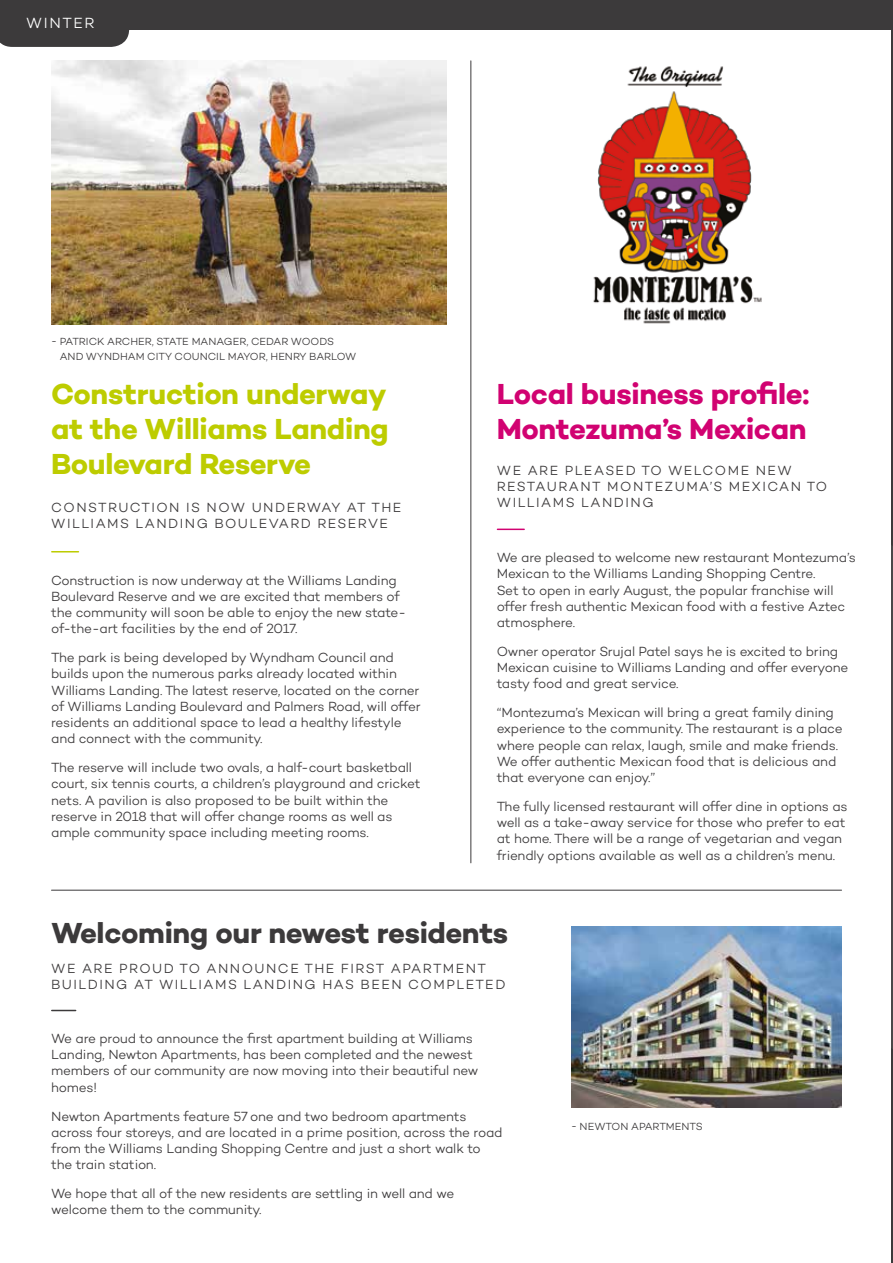
<style>
.page{position:relative;width:893px;height:1263px;background:#fff}
.page>*{position:absolute;margin:0;border:0;box-sizing:border-box;transform-origin:0 0}
.t1{font:700 29.55px/35.4px "Campton";letter-spacing:-.015em;color:#bdcc00;text-align:justify}
.t2{font:700 29.55px/35.4px "Campton";letter-spacing:-.01em;color:#d10271}
.t3{font:700 29.55px "Campton";letter-spacing:-.015em;color:#3c3a3b}
.t4{font:300 15px "Campton";letter-spacing:.11em;color:#fff}
.t5{font:300 13.5px/16.2px "Campton";letter-spacing:-.01em;color:#3c3a3b}
.t6{font:300 13.5px/16.2px "Campton";letter-spacing:.11em;color:#3c3a3b}
.t7{font:300 10.5px/15px "Campton";color:#3c3a3b}
</style>
<div class="page">
<hr style="left:470px;top:61px;width:1px;height:802px;background:#3c3a3b">
<hr style="left:51px;top:890px;width:791px;height:1px;background:#3c3a3b">
<svg style="left:0;top:30px;width:129px;height:17px;background:#434142"></svg>
<svg style="left:52px;top:551px;width:26px;height:1px"></svg>
<svg style="left:497px;top:529px;width:27px;height:1px"></svg>
<img style="left:51px;top:61px;width:395px;height:263px">
<img style="left:593px;top:66px;width:169px;height:258px">
<svg style="left:52px;top:1010px;width:24px;height:1px"></svg>
<img style="left:571px;top:926px;width:270px;height:181px">
<div style="left:0;top:0;width:893px;height:30px;background:#3c3a3b"></div>
<p class="t4" style="left:26px;top:14px;width:70px">WINTER</p>
<p class="t7" style="left:60px;top:334px;width:298px;text-indent:-9px">- PATRICK ARCHER, STATE MANAGER, CEDAR WOODS<br>AND WYNDHAM CITY COUNCIL MAYOR, HENRY BARLOW</p>
<h1 class="t1" style="left:51px;top:375px;width:339px">Construction underway at the Williams Landing Boulevard Reserve</h1>
<p class="t6" style="left:51px;top:499px;width:352px">CONSTRUCTION IS NOW UNDERWAY AT THE<br>WILLIAMS LANDING BOULEVARD RESERVE</p>
<p class="t5" style="left:51px;top:572px;width:356px">Construction is now underway at the Williams Landing Boulevard Reserve and we are excited that members of the community will soon be able to enjoy the new state&shy;of-the-art facilities by the end of 2017.</p>
<p class="t5" style="left:51px;top:649px;width:371px">The park is being developed by Wyndham Council and builds upon the numerous parks already located within Williams Landing. The latest reserve, located on the corner of Williams Landing Boulevard and Palmers Road, will offer residents an additional space to lead a healthy lifestyle and connect with the community.</p>
<p class="t5" style="left:51px;top:759px;width:371px">The reserve will include two ovals, a half-court basketball court, six tennis courts, a children’s playground and cricket nets. A pavilion is also proposed to be built within the reserve in 2018 that will offer change rooms as well as ample community space including meeting rooms.</p>
<h1 class="t2" style="left:497px;top:375px;width:314px">Local business profile:<br>Montezuma’s Mexican</h1>
<p class="t6" style="left:497px;top:462px;width:332px">WE ARE PLEASED TO WELCOME NEW<br>RESTAURANT MONTEZUMA’S MEXICAN TO<br>WILLIAMS LANDING</p>
<p class="t5" style="left:497px;top:549px;width:361px">We are pleased to welcome new restaurant Montezuma’s Mexican to the Williams Landing Shopping Centre.<br>Set to open in early August, the popular franchise will offer fresh authentic Mexican food with a festive Aztec atmosphere.</p>
<p class="t5" style="left:497px;top:643px;width:353px">Owner operator Srujal Patel says he is excited to bring<br>Mexican cuisine to Williams Landing and offer everyone tasty food and great service.</p>
<p class="t5" style="left:497px;top:704px;width:347px">“Montezuma’s Mexican will bring a great family dining experience to the community. The restaurant is a place where people can relax, laugh, smile and make friends.<br>We offer authentic Mexican food that is delicious and that everyone can enjoy.”</p>
<p class="t5" style="left:497px;top:798px;width:352px">The fully licensed restaurant will offer dine in options as well as a take-away service for those who prefer to eat at home. There will be a range of vegetarian and vegan friendly options available as well as a children’s menu.</p>
<h1 class="t3" style="left:51px;top:914px;width:459px">Welcoming our newest residents</h1>
<p class="t6" style="left:51px;top:960px;width:456px">WE ARE PROUD TO ANNOUNCE THE FIRST APARTMENT<br>BUILDING AT WILLIAMS LANDING HAS BEEN COMPLETED</p>
<p class="t5" style="left:51px;top:1030px;width:429px">We are proud to announce the first apartment building at Williams Landing, Newton Apartments, has been completed and the newest members of our community are now moving into their beautiful new homes!</p>
<p class="t5" style="left:51px;top:1107px;width:453px">Newton Apartments feature 57 one and two bedroom apartments across four storeys, and are located in a prime position, across the road from the Williams Landing Shopping Centre and just a short walk to the train station.</p>
<p class="t5" style="left:51px;top:1185px;width:405px">We hope that all of the new residents are settling in well and we welcome them to the community.</p>
<p class="t7" style="left:571px;top:1119px;width:133px">- NEWTON APARTMENTS</p>
</div>
